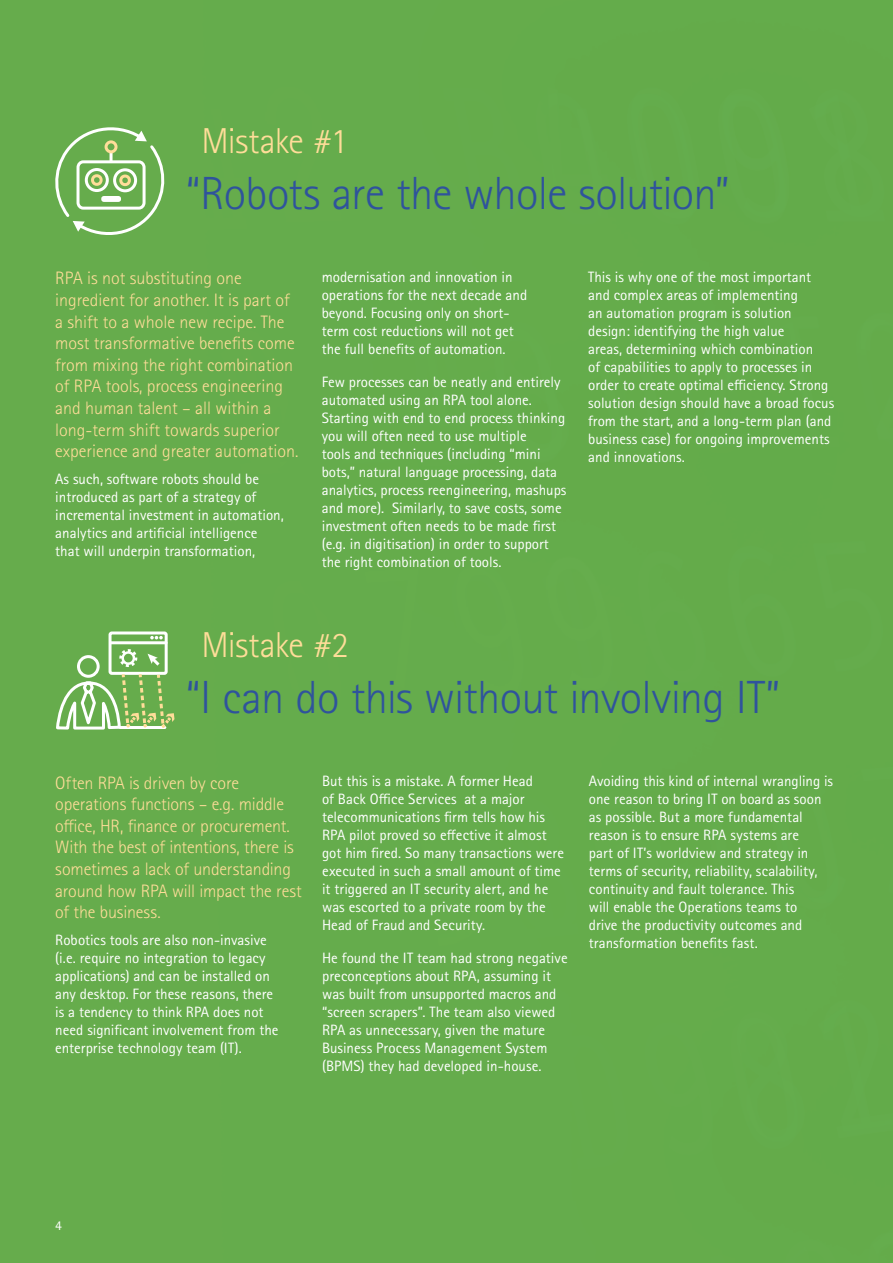
<style>
.page{position:relative;width:893px;height:1263px;background:#65ac4c}
.page>*{position:absolute;margin:0;border:0;box-sizing:border-box;transform-origin:0 0}
.t1{font:300 46.5px "Rotis Sans Seriffor ACN";letter-spacing:-.015em;color:#2f539c}
.t2{font:300 36px "Rotis Sans Seriffor ACN";letter-spacing:-.02em;color:#fd9}
.t3{font:300 18px/21.6px "Rotis Sans Seriffor ACN";color:#fd9}
.t4{font:15px/18px "Rotis Sans Seriffor ACN";color:#fff}
.t5{font:13.5px "Rotis Sans Seriffor ACN";color:#fff}
</style>
<div class="page">
<svg style="left:53px;top:122px;width:114px;height:118px;background:#81ba6a"></svg>
<div style="left:105px;top:140px;width:13px;height:13px;border:3px solid #fd9;border-radius:50%"></div>
<div style="left:109px;top:631px;width:59px;height:44px;border:3px solid #fff;border-radius:2px"></div>
<hr style="left:111px;top:641px;width:55px;height:3px;background:#fff">
<svg style="left:150px;top:636px;width:13px;height:3px"></svg>
<svg style="left:54px;top:649px;width:122px;height:85px;background:#87bc6f"></svg>
<h2 class="t2" style="left:201px;top:120px;width:148px">Mistake #1</h2>
<h1 class="t1" style="left:186px;top:167px;width:546px">“Robots are the whole solution”</h1>
<p class="t3" style="left:55px;top:268px;width:245px">RPA is not substituting one ingredient for another. It is part of a shift to a whole new recipe. The most transformative benefits come from mixing the right combination of RPA tools, process engineering and human talent – all within a long-term shift towards superior experience and greater automation.</p>
<p class="t4" style="left:55px;top:470px;width:230px">As such, software robots should be introduced as part of a strategy of incremental investment in automation, analytics and artificial intelligence that will underpin transformation,</p>
<p class="t4" style="left:322px;top:268px;width:207px">modernisation and innovation in operations for the next decade and beyond. Focusing only on short&shy;term cost reductions will not get the full benefits of automation.</p>
<p class="t4" style="left:322px;top:373px;width:246px">Few processes can be neatly and entirely automated using an RPA tool alone.<br>Starting with end to end process thinking you will often need to use multiple<br>tools and techniques (including “mini bots,” natural language processing, data analytics, process reengineering, mashups and more). Similarly, to save costs, some investment often needs to be made first (e.g. in digitisation) in order to support the right combination of tools.</p>
<p class="t4" style="left:588px;top:268px;width:248px">This is why one of the most important and complex areas of implementing<br>an automation program is solution design: identifying the high value<br>areas, determining which combination<br>of capabilities to apply to processes in order to create optimal efficiency. Strong solution design should have a broad focus from the start, and a long-term plan (and business case) for ongoing improvements and innovations.</p>
<h2 class="t2" style="left:201px;top:625px;width:149px">Mistake #2</h2>
<h1 class="t1" style="left:186px;top:671px;width:596px">“I can do this without involving IT”</h1>
<p class="t3" style="left:55px;top:772px;width:248px">Often RPA is driven by core operations functions – e.g. middle office, HR, finance or procurement.<br>With the best of intentions, there is sometimes a lack of understanding around how RPA will impact the rest of the business.</p>
<p class="t4" style="left:55px;top:931px;width:225px">Robotics tools are also non-invasive (i.e. require no integration to legacy applications) and can be installed on any desktop. For these reasons, there is a tendency to think RPA does not need significant involvement from the enterprise technology team (IT).</p>
<p class="t4" style="left:322px;top:772px;width:243px">But this is a mistake. A former Head<br>of Back Office Services at a major telecommunications firm tells how his RPA pilot proved so effective it almost got him fired. So many transactions were executed in such a small amount of time it triggered an IT security alert, and he was escorted to a private room by the Head of Fraud and Security.</p>
<p class="t4" style="left:322px;top:949px;width:247px">He found the IT team had strong negative preconceptions about RPA, assuming it was built from unsupported macros and “screen scrapers”. The team also viewed RPA as unnecessary, given the mature Business Process Management System (BPMS) they had developed in-house.</p>
<p class="t4" style="left:589px;top:772px;width:246px">Avoiding this kind of internal wrangling is one reason to bring IT on board as soon as possible. But a more fundamental reason is to ensure RPA systems are<br>part of IT’s worldview and strategy in terms of security, reliability, scalability, continuity and fault tolerance. This<br>will enable the Operations teams to<br>drive the productivity outcomes and transformation benefits fast.</p>
<p class="t5" style="left:55px;top:1217px;width:8px">4</p>
</div>
